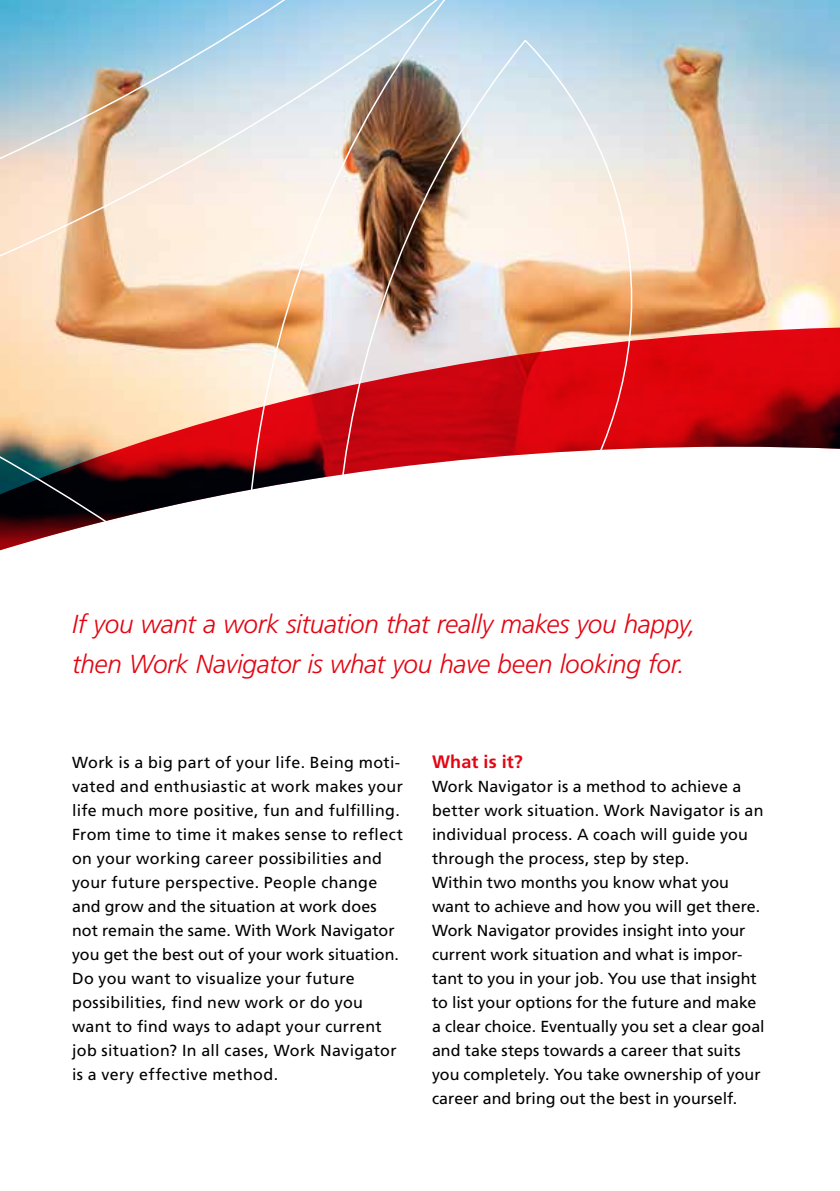
<style>
.page{position:relative;width:840px;height:1191px;background:#fff}
.page>*{position:absolute;margin:0;border:0;box-sizing:border-box;transform-origin:0 0}
.t1{font:italic 300 26px/40px "Frutiger LT Std";letter-spacing:-.01em;color:#e30613}
.t2{font:700 18px "Frutiger LT Std";letter-spacing:.005em;color:#e30613}
.t3{font:16px/24px "Frutiger LT Std";letter-spacing:.01em;color:#000}
</style>
<div class="page">
<img style="left:459px;top:0;width:380px;height:327px">
<svg style="left:671px;top:327px;width:168px;height:122px;background:#bf0f14"></svg>
<svg style="left:0;top:0;width:459px;height:489px;background:#dfa78a"></svg>
<svg style="left:0;top:0;width:374px;height:293px;background:#d2d6d2"></svg>
<img style="left:331px;top:38px;width:340px;height:451px">
<svg style="left:0;top:381px;width:254px;height:170px"></svg>
<h1 class="t1" style="left:72px;top:604px;width:625px">If you want a work situation that really makes you happy, then Work Navigator is what you have been looking for.</h1>
<p class="t3" style="left:72px;top:751px;width:332px">Work is a big part of your life. Being moti&shy;vated and enthusiastic at work makes your life much more positive, fun and fulfilling.<br>From time to time it makes sense to reflect on your working career possibilities and your future perspective. People change and grow and the situation at work does not remain the same. With Work Navigator you get the best out of your work situation.<br>Do you want to visualize your future possibilities, find new work or do you want to find ways to adapt your current job situation? In all cases, Work Navigator is a very effective method.</p>
<p class="t2" style="left:432px;top:751px;width:92px">What is it?</p>
<p class="t3" style="left:432px;top:775px;width:334px">Work Navigator is a method to achieve a better work situation. Work Navigator is an individual process. A coach will guide you through the process, step by step.<br>Within two months you know what you want to achieve and how you will get there.<br>Work Navigator provides insight into your current work situation and what is impor&shy;tant to you in your job. You use that insight to list your options for the future and make a clear choice. Eventually you set a clear goal and take steps towards a career that suits you completely. You take ownership of your career and bring out the best in yourself.</p>
</div>
